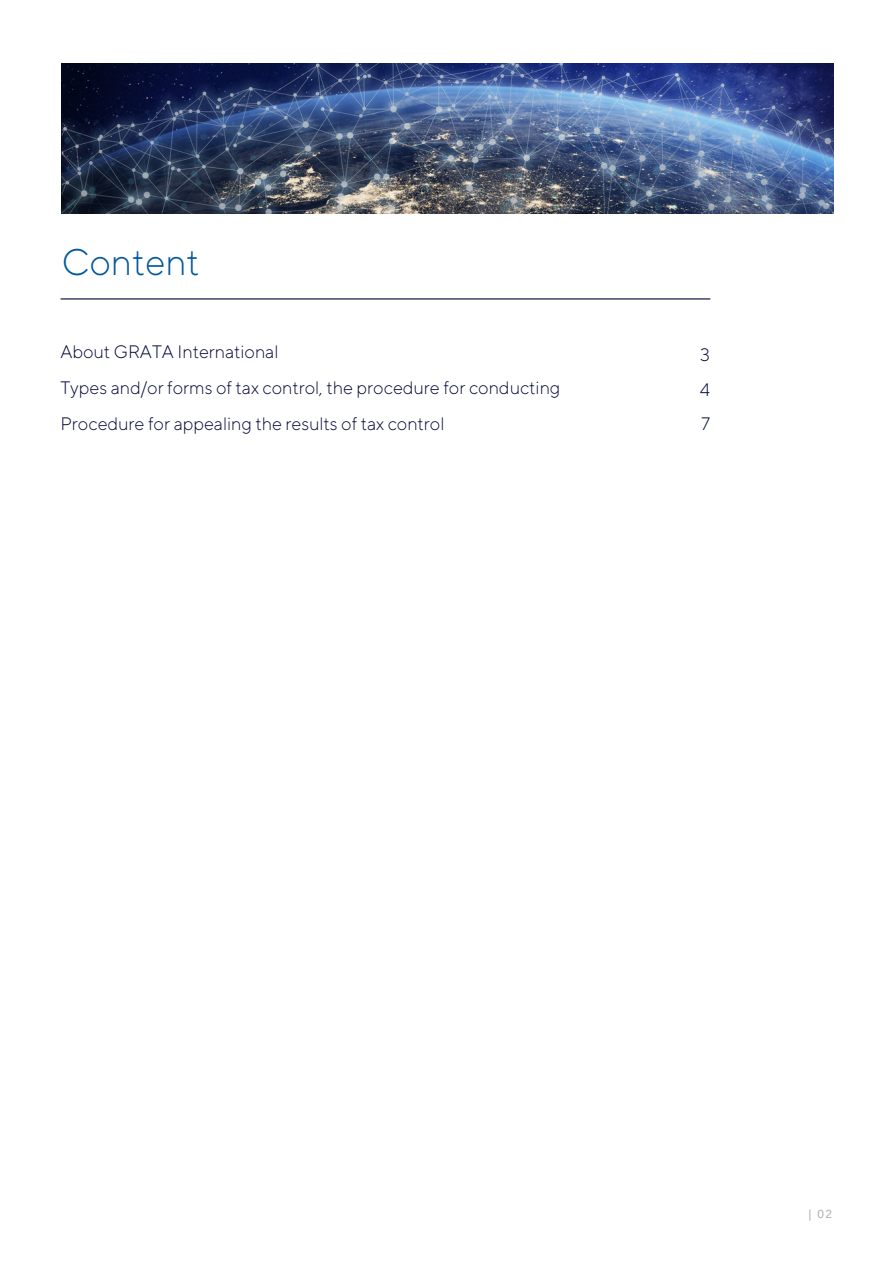
<style>
.page{position:relative;width:893px;height:1264px;background:#fff}
.page>*{position:absolute;margin:0;border:0;box-sizing:border-box;transform-origin:0 0}
.t1{font:300 37.05px "TT Norms Pro";color:#01579b}
.t2{font:300 18px "TT Norms Pro";color:#000438}
.t3{font:11.85px "Arimo";color:#aaafb1}
</style>
<div class="page">
<img style="left:62px;top:64px;width:771px;height:149px">
<hr style="left:61px;top:298px;width:649px;height:1px;background:#000438">
<p class="t1" style="left:62px;top:240px;width:139px">Content</p>
<p class="t2" style="left:60px;top:341px;width:219px">About GRATA International</p>
<p class="t2" style="left:60px;top:377px;width:501px">Types and/or forms of tax control, the procedure for conducting</p>
<p class="t2" style="left:60px;top:413px;width:385px">Procedure for appealing the results of tax control</p>
<p class="t2" style="left:700px;top:343px;width:11px">3</p>
<p class="t2" style="left:700px;top:378px;width:11px">4</p>
<p class="t2" style="left:701px;top:413px;width:10px">7</p>
<p class="t3" style="left:808px;top:1207px;width:25px">| 02</p>
</div>
